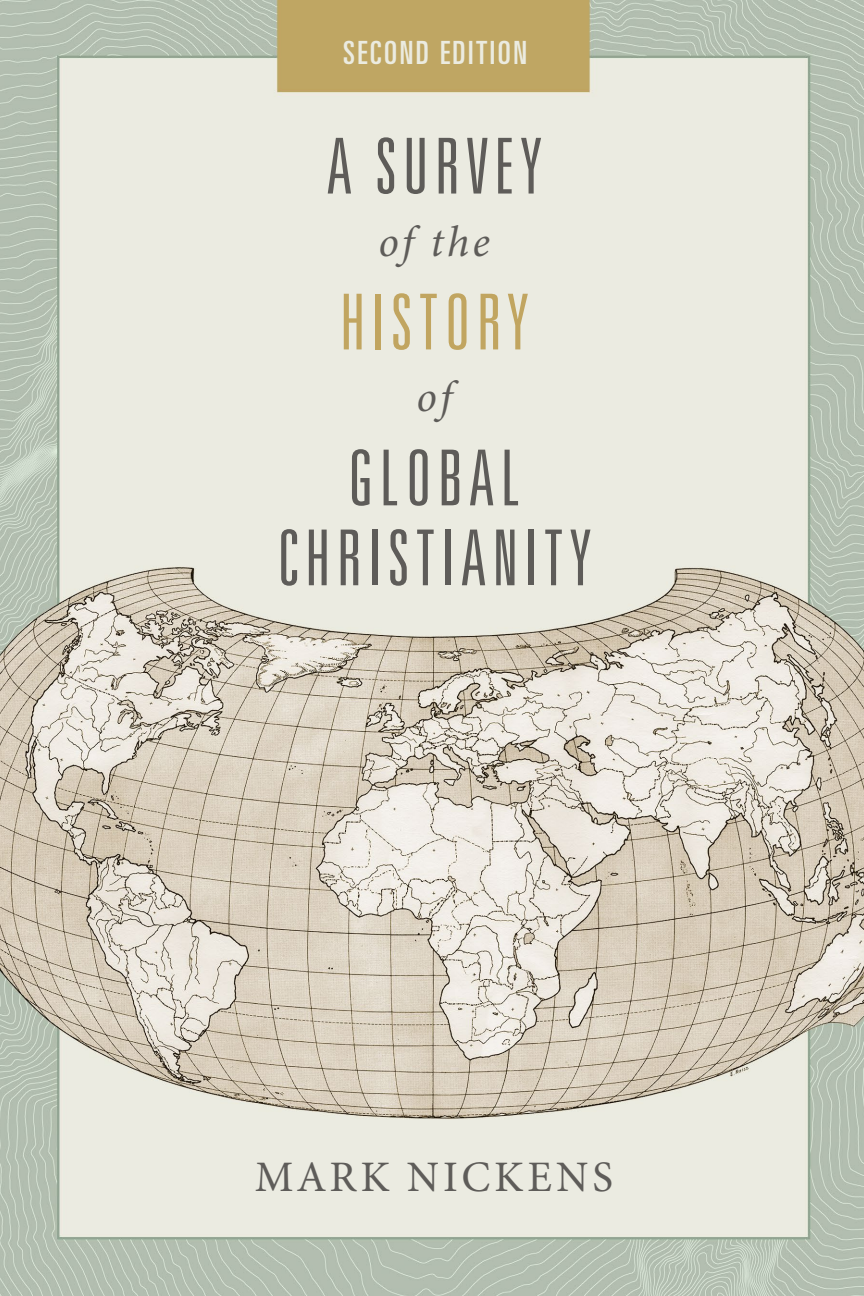
<style>
.page{position:relative;width:864px;height:1296px;background:#fff}
.page>*{position:absolute;margin:0;border:0;box-sizing:border-box;transform-origin:0 0}
.t1{font:300 ultra-condensed 77.2px/80px "Univers LT Std";letter-spacing:.08em;color:#5e5c59;text-align:center}
.t2{font:300 ultra-condensed 77.2px "Univers LT Std";letter-spacing:.08em;color:#c1a560}
.t3{font:43.6px "Minion Pro";letter-spacing:.09em;color:#5e5c59}
.t4{font:italic 43.6px "Minion Pro";letter-spacing:.07em;color:#5e5c59}
.t5{font:ultra-condensed 32px "Univers LT Std";letter-spacing:.08em;color:#ebebe0}
</style>
<div class="page">
<img style="left:0;top:0;width:864px;height:1296px">
<p class="t5" style="left:343px;top:35px;width:185px">SECOND EDITION</p>
<p class="t1" style="left:327px;top:126px;width:217px">A SURVEY</p>
<p class="t4" style="left:378px;top:215px;width:113px">of the</p>
<p class="t2" style="left:340px;top:282px;width:190px">HISTORY</p>
<p class="t4" style="left:417px;top:371px;width:37px">of</p>
<p class="t1" style="left:277px;top:438px;width:315px">GLOBAL<br>CHRISTIANITY</p>
<p class="t3" style="left:255px;top:1151px;width:360px">MARK NICKENS</p>
</div>
